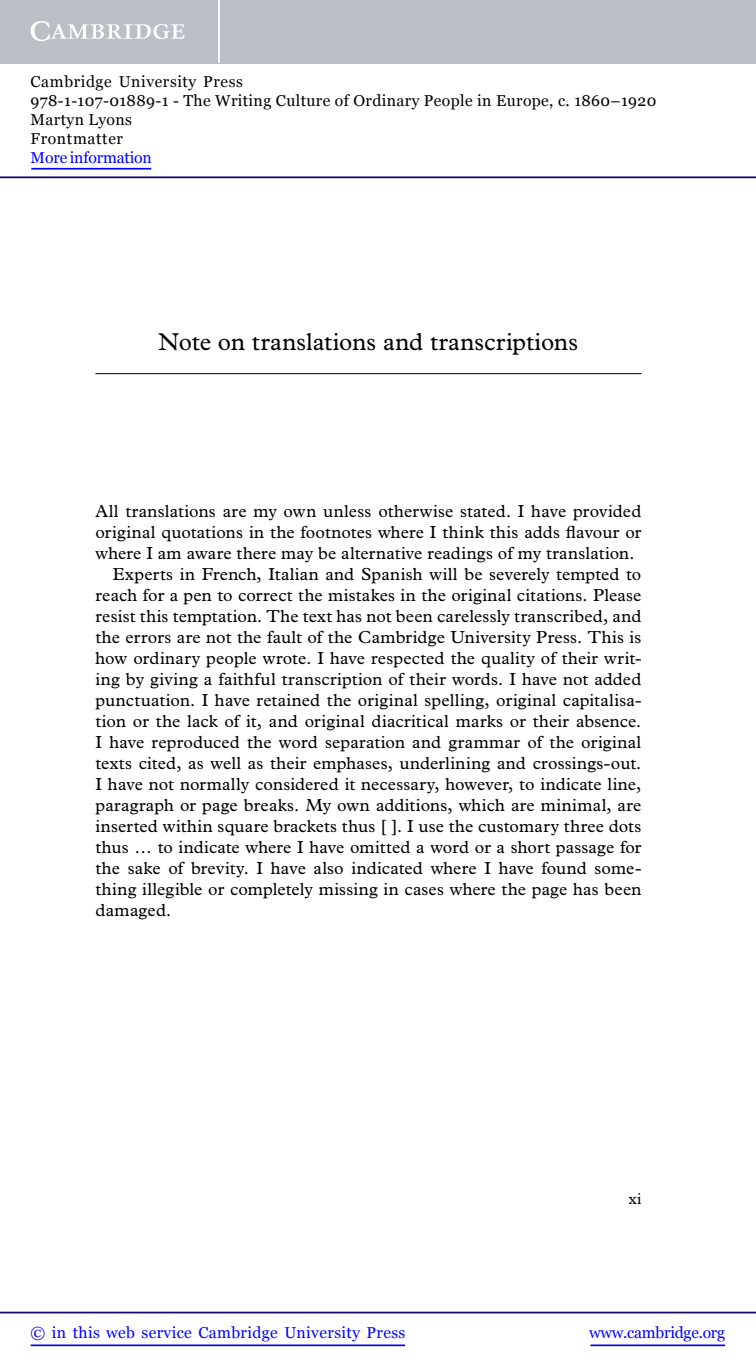
<style>
.page{position:relative;width:756px;height:1371px;background:#fff}
.page>*{position:absolute;margin:0;border:0;box-sizing:border-box;transform-origin:0 0}
.t1{font:24.5px "Plantin Std";letter-spacing:.005em;color:#000}
.t2{font:17.5px "Plantin Std";letter-spacing:.01em;color:#000}
.t3{font:15.75px/18.9px "Georgia";letter-spacing:.025em;color:#000}
.t4{font:15.75px "Georgia";letter-spacing:.025em;color:#00f}
.t5{font:15.75px "Georgia";letter-spacing:-.015em;color:#00f}
.t6{font:15.75px "Georgia";letter-spacing:-.01em;color:#00f}
.t7{font:15.75px "Plantin Std";color:#000}
</style>
<div class="page">
<hr style="left:95px;top:373px;width:546px;height:1px;background:#000">
<hr style="left:591px;top:1344px;width:134px;height:1px;background:#00f">
<hr style="left:0;top:1311px;width:756px;height:2px;background:#150666">
<hr style="left:31px;top:1344px;width:374px;height:1px;background:#00f">
<div style="left:0;top:0;width:756px;height:63px;background:#bac0c6"></div>
<svg style="left:31px;top:21px;width:154px;height:20px"></svg>
<hr style="left:218px;top:0;width:2px;height:63px;background:#fff">
<hr style="left:0;top:176px;width:756px;height:2px;background:#150666">
<hr style="left:31px;top:168px;width:120px;height:1px;background:#00f">
<p class="t3" style="left:31px;top:72px;width:627px">Cambridge University Press<br>978-1-107-01889-1 - The Writing Culture of Ordinary People in Europe, c. 1860–1920<br>Martyn Lyons<br>Frontmatter</p>
<p class="t6" style="left:31px;top:148px;width:123px">More information</p>
<p class="t1" style="left:158px;top:327px;width:421px">Note on translations and transcriptions</p>
<p class="t2" style="left:95px;top:501px;width:547px">All translations are my own unless otherwise stated. I have provided</p>
<p class="t2" style="left:95px;top:522px;width:547px">original quotations in the footnotes where I think this adds flavour or</p>
<p class="t2" style="left:95px;top:543px;width:541px">where I am aware there may be alternative readings of my translation.</p>
<p class="t2" style="left:113px;top:564px;width:530px">Experts in French, Italian and Spanish will be severely tempted to</p>
<p class="t2" style="left:95px;top:585px;width:547px">reach for a pen to correct the mistakes in the original citations. Please</p>
<p class="t2" style="left:95px;top:606px;width:547px">resist this temptation. The text has not been carelessly transcribed, and</p>
<p class="t2" style="left:95px;top:627px;width:547px">the errors are not the fault of the Cambridge University Press. This is</p>
<p class="t2" style="left:95px;top:648px;width:547px">how ordinary people wrote. I have respected the quality of their writ-</p>
<p class="t2" style="left:95px;top:669px;width:547px">ing by giving a faithful transcription of their words. I have not added</p>
<p class="t2" style="left:95px;top:690px;width:547px">punctuation. I have retained the original spelling, original capitalisa-</p>
<p class="t2" style="left:95px;top:711px;width:547px">tion or the lack of it, and original diacritical marks or their absence.</p>
<p class="t2" style="left:95px;top:732px;width:547px">I have reproduced the word separation and grammar of the original</p>
<p class="t2" style="left:95px;top:753px;width:547px">texts cited, as well as their emphases, underlining and crossings-out.</p>
<p class="t2" style="left:95px;top:774px;width:547px">I have not normally considered it necessary, however, to indicate line,</p>
<p class="t2" style="left:95px;top:795px;width:547px">paragraph or page breaks. My own additions, which are minimal, are</p>
<p class="t2" style="left:95px;top:816px;width:547px">inserted within square brackets thus [ ]. I use the customary three dots</p>
<p class="t2" style="left:95px;top:837px;width:548px">thus … to indicate where I have omitted a word or a short passage for</p>
<p class="t2" style="left:95px;top:858px;width:547px">the sake of brevity. I have also indicated where I have found some-</p>
<p class="t2" style="left:95px;top:879px;width:547px">thing illegible or completely missing in cases where the page has been</p>
<p class="t2" style="left:95px;top:900px;width:77px">damaged.</p>
<p class="t7" style="left:629px;top:1189px;width:14px">xi</p>
<p class="t4" style="left:31px;top:1323px;width:376px">© in this web service Cambridge University Press</p>
<p class="t5" style="left:589px;top:1323px;width:137px">www.cambridge.org</p>
</div>
